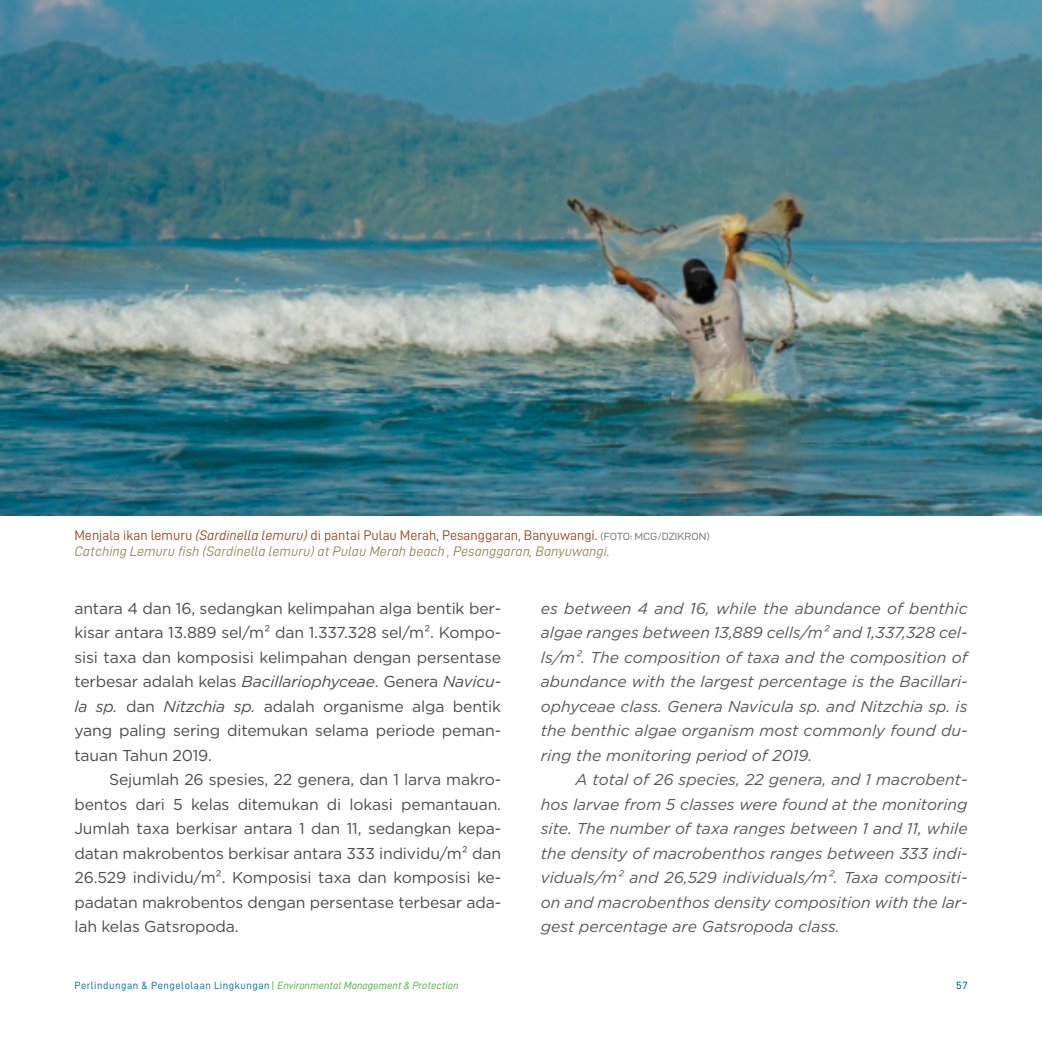
<style>
.page{position:relative;width:1042px;height:1042px;background:#fff}
.page>*{position:absolute;margin:0;border:0;box-sizing:border-box;transform-origin:0 0}
.t1{font:italic 15.75px/24.5px "Gotham";color:#57585a;text-align:justify}
.t2{font:15.75px/24.5px "Gotham";letter-spacing:-.01em;color:#4b4c4d;text-align:justify}
.t3{font:14px "D DIN";color:#9c4a22}
.t4{font:14px "D DIN Italic";color:#958b57}
.t5{font:10.5px "D DIN Italic";color:#4fa943}
.t6{font:10.5px "D DIN Exp";color:#01669f}
.s1{font-family:"D DIN Italic"}
.s2{font-family:"D DIN Exp";font-size:10.5px;color:#818080}
.s3{font-style:italic}
.s4{font-family:"D DIN";color:#01669f}
</style>
<div class="page">
<img style="left:0;top:0;width:1042px;height:515px">
<p class="t3" style="left:74px;top:529px;width:637px">Menjala ikan lemuru <span class="s1">(Sardinella lemuru)</span> di pantai Pulau Merah, Pesanggaran, Banyuwangi. <span class="s2">(FOTO: MCG/DZIKRON)</span></p>
<p class="t4" style="left:74px;top:544px;width:537px">Catching Lemuru fish (Sardinella lemuru) at Pulau Merah beach , Pesanggaran, Banyuwangi.</p>
<p class="t2" style="left:74px;top:597px;width:428px">antara 4 dan 16, sedangkan kelimpahan alga bentik ber&shy;kisar antara 13.889 sel/m² dan 1.337.328 sel/m². Kompo&shy;sisi taxa dan komposisi kelimpahan dengan persentase terbesar adalah kelas <span class="s3">Bacillariophyceae</span>. Genera <span class="s3">Navicu&shy;la sp.</span> dan <span class="s3">Nitzchia sp.</span> adalah organisme alga bentik yang paling sering ditemukan selama periode peman&shy;tauan Tahun 2019.</p>
<p class="t2" style="left:74px;top:768px;width:428px;text-indent:35px">Sejumlah 26 spesies, 22 genera, dan 1 larva makro&shy;bentos dari 5 kelas ditemukan di lokasi pemantauan.<br>Jumlah taxa berkisar antara 1 dan 11, sedangkan kepa&shy;datan makrobentos berkisar antara 333 individu/m² dan 26.529 individu/m². Komposisi taxa dan komposisi ke&shy;padatan makrobentos dengan persentase terbesar ada&shy;lah kelas Gatsropoda.</p>
<p class="t1" style="left:541px;top:597px;width:428px">es between 4 and 16, while the abundance of benthic algae ranges between 13,889 cells/m² and 1,337,328 cel&shy;ls/m². The composition of taxa and the composition of abundance with the largest percentage is the Bacillari&shy;ophyceae class. Genera Navicula sp. and Nitzchia sp. is the benthic algae organism most commonly found du&shy;ring the monitoring period of 2019.</p>
<p class="t1" style="left:541px;top:768px;width:428px;text-indent:35px">A total of 26 species, 22 genera, and 1 macrobent&shy;hos larvae from 5 classes were found at the monitoring site. The number of taxa ranges between 1 and 11, while the density of macrobenthos ranges between 333 indi&shy;viduals/m² and 26,529 individuals/m². Taxa compositi&shy;on and macrobenthos density composition with the lar&shy;gest percentage are Gatsropoda class.</p>
<p class="t5" style="left:74px;top:980px;width:386px"><span class="s4">Perlindungan &amp; Pengelolaan Lingkungan</span>| Environmental Management &amp; Protection</p>
<p class="t6" style="left:956px;top:980px;width:13px">57</p>
</div>
